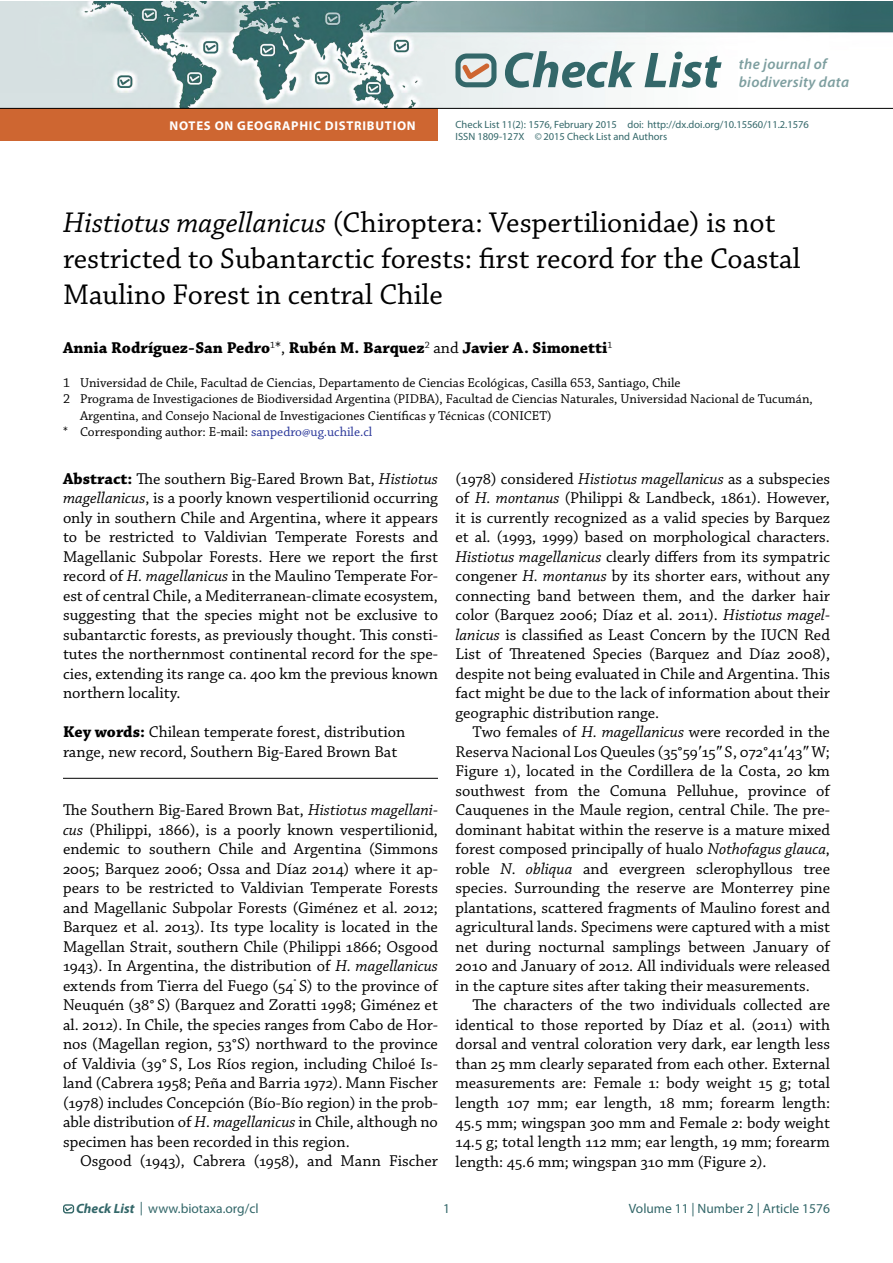
<style>
.page{position:relative;width:893px;height:1263px;background:#fff}
.page>*{position:absolute;margin:0;border:0;box-sizing:border-box;transform-origin:0 0}
.t1{font:italic 700 50.7px "Myriad Pro";color:#336769}
.t2{font:30px/36px "Chaparral Pro";color:#000}
.t3{font:16.5px/19.5px "Chaparral Pro";color:#000;text-align:justify}
.t4{font:700 16.5px "Chaparral Pro";color:#000}
.t5{font:italic 600 15px/18px "Myriad Pro";letter-spacing:.02em;color:#7e9fa0}
.t6{font:13.5px "Chaparral Pro";color:#000}
.t7{font:13.5px "Myriad Pro";color:#336769}
.t8{font:700 12.75px "Myriad Pro";letter-spacing:.06em;color:#fff}
.t9{font:10.5px/12.6px "Myriad Pro";color:#336769}
.s1{font-style:italic}
.s2{font-weight:400}
.s3{color:#293699}
.s4{font-weight:700}
.s5{font-family:"Times New Roman"}
.s6{font-weight:700;font-style:italic}
</style>
<div class="page">
<div style="left:63px;top:1204px;width:11px;height:9px;border:1px solid #336767;border-radius:2px"></div>
<svg style="left:64px;top:1206px;width:9px;height:6px"></svg>
<img style="left:0;top:1px;width:892px;height:107px">
<svg style="left:455px;top:53px;width:41px;height:34px"></svg>
<hr style="left:63px;top:778px;width:375px;height:1px;background:#000">
<div style="left:0;top:109px;width:437px;height:32px;background:#ce6631"></div>
<hr style="left:0;top:108px;width:892px;height:1px;background:#000">
<p class="t8" style="left:170px;top:117px;width:248px">NOTES ON GEOGRAPHIC DISTRIBUTION</p>
<h1 class="t1" style="left:502px;top:37px;width:220px">Check List</h1>
<p class="t5" style="left:739px;top:55px;width:112px">the journal of biodiversity data</p>
<p class="t9" style="left:455px;top:118px;width:355px">Check List 11(2): 1576, February 2015 doi: http://dx.doi.org/10.15560/11.2.1576<br>ISSN 1809-127X ©2015 Check List and Authors</p>
<h2 class="t2" style="left:63px;top:206px;width:739px"><span class="s1">Histiotus magellanicus</span> (Chiroptera: Vespertilionidae) is not restricted to Subantarctic forests: first record for the Coastal<br>Maulino Forest in central Chile</h2>
<p class="t4" style="left:63px;top:338px;width:551px">Annia Rodríguez-San Pedro<sup>1</sup><span class="s2">*,</span> Rubén M. Barquez<sup>2</sup> <span class="s2">and</span> Javier A. Simonetti<sup>1</sup></p>
<p class="t6" style="left:63px;top:375px;width:619px">1 Universidad de Chile, Facultad de Ciencias, Departamento de Ciencias Ecológicas, Casilla 653, Santiago, Chile</p>
<p class="t6" style="left:63px;top:392px;width:751px">2 Programa de Investigaciones de Biodiversidad Argentina (PIDBA), Facultad de Ciencias Naturales, Universidad Nacional de Tucumán,</p>
<p class="t6" style="left:80px;top:408px;width:473px">Argentina, and Consejo Nacional de Investigaciones Científicas y Técnicas (CONICET)</p>
<p class="t6" style="left:63px;top:425px;width:311px">* Corresponding author: E-mail: <span class="s3">sanpedro@ug.uchile.cl</span></p>
<p class="t3" style="left:63px;top:469px;width:376px"><span class="s4">Abstract:</span> The southern Big-Eared Brown Bat, <span class="s1">Histiotus magellanicus</span>, is a poorly known vespertilionid occurring only in southern Chile and Argentina, where it appears to be restricted to Valdivian Temperate Forests and Magellanic Subpolar Forests. Here we report the first record of <span class="s1">H. magellanicus</span> in the Maulino Temperate For&shy;est of central Chile, a Mediterranean-climate ecosystem, suggesting that the species might not be exclusive to subantarctic forests, as previously thought. This consti&shy;tutes the northernmost continental record for the spe&shy;cies, extending its range ca. 400 km the previous known northern locality.</p>
<p class="t3" style="left:63px;top:723px;width:344px"><span class="s4">Key words:</span> Chilean temperate forest, distribution range, new record, Southern Big-Eared Brown Bat</p>
<p class="t3" style="left:63px;top:801px;width:377px">The Southern Big-Eared Brown Bat, <span class="s1">Histiotus magellani&shy;cus</span> (Philippi, 1866), is a poorly known vespertilionid, endemic to southern Chile and Argentina (Simmons 2005; Barquez 2006; Ossa and Díaz 2014) where it ap&shy;pears to be restricted to Valdivian Temperate Forests and Magellanic Subpolar Forests (Giménez et al. 2012; Barquez et al. 2013). Its type locality is located in the Magellan Strait, southern Chile (Philippi 1866; Osgood 1943). In Argentina, the distribution of <span class="s1">H. magellanicus </span>extends from Tierra del Fuego (54<sup>°</sup> S) to the province of Neuquén (38° S) (Barquez and Zoratti 1998; Giménez et al. 2012). In Chile, the species ranges from Cabo de Hor&shy;nos (Magellan region, 53°S) northward to the province of Valdivia (39° S, Los Ríos region, including Chiloé Is&shy;land (Cabrera 1958; Peña and Barria 1972). Mann Fischer (1978) includes Concepción (Bío-Bío region) in the prob&shy;able distribution of <span class="s1">H. magellanicus</span> in Chile, although no specimen has been recorded in this region.</p>
<p class="t3" style="left:80px;top:1152px;width:359px">Osgood (1943), Cabrera (1958), and Mann Fischer</p>
<p class="t3" style="left:455px;top:469px;width:376px">(1978) considered <span class="s1">Histiotus magellanicus</span> as a subspecies of <span class="s1">H. montanus</span> (Philippi &amp; Landbeck, 1861). However, it is currently recognized as a valid species by Barquez et al. (1993, 1999) based on morphological characters.<br><span class="s1">Histiotus magellanicus</span> clearly differs from its sympatric congener <span class="s1">H. montanus</span> by its shorter ears, without any connecting band between them, and the darker hair color (Barquez 2006; Díaz et al. 2011). <span class="s1">Histiotus magel&shy;lanicus</span> is classified as Least Concern by the IUCN Red List of Threatened Species (Barquez and Díaz 2008), despite not being evaluated in Chile and Argentina. This fact might be due to the lack of information about their geographic distribution range.</p>
<p class="t3" style="left:455px;top:723px;width:376px;text-indent:17px">Two females of <span class="s1">H. magellanicus</span> were recorded in the Reserva Nacional Los Queules (35°59<span class="s5">′</span>15<span class="s5">″</span> S, 072°41<span class="s5">′</span>43<span class="s5">″</span> W; Figure 1), located in the Cordillera de la Costa, 20 km southwest from the Comuna Pelluhue, province of Cauquenes in the Maule region, central Chile. The pre&shy;dominant habitat within the reserve is a mature mixed forest composed principally of hualo <span class="s1">Nothofagus glauca</span>, roble <span class="s1">N. obliqua</span> and evergreen sclerophyllous tree species. Surrounding the reserve are Monterrey pine plantations, scattered fragments of Maulino forest and agricultural lands. Specimens were captured with a mist net during nocturnal samplings between January of 2010 and January of 2012. All individuals were released in the capture sites after taking their measurements.</p>
<p class="t3" style="left:455px;top:996px;width:376px;text-indent:17px">The characters of the two individuals collected are identical to those reported by Díaz et al. (2011) with dorsal and ventral coloration very dark, ear length less than 25 mm clearly separated from each other. External measurements are: Female 1: body weight 15 g; total length 107 mm; ear length, 18 mm; forearm length:<br>45.5 mm; wingspan 300 mm and Female 2: body weight 14.5 g; total length 112 mm; ear length, 19 mm; forearm length: 45.6 mm; wingspan 310 mm (Figure 2).</p>
<p class="t7" style="left:76px;top:1200px;width:184px"><span class="s6">Check List</span> | www.biotaxa.org/cl</p>
<p class="t7" style="left:443px;top:1200px;width:8px">1</p>
<p class="t7" style="left:629px;top:1200px;width:203px">Volume 11 | Number 2 | Article 1576</p>
</div>
